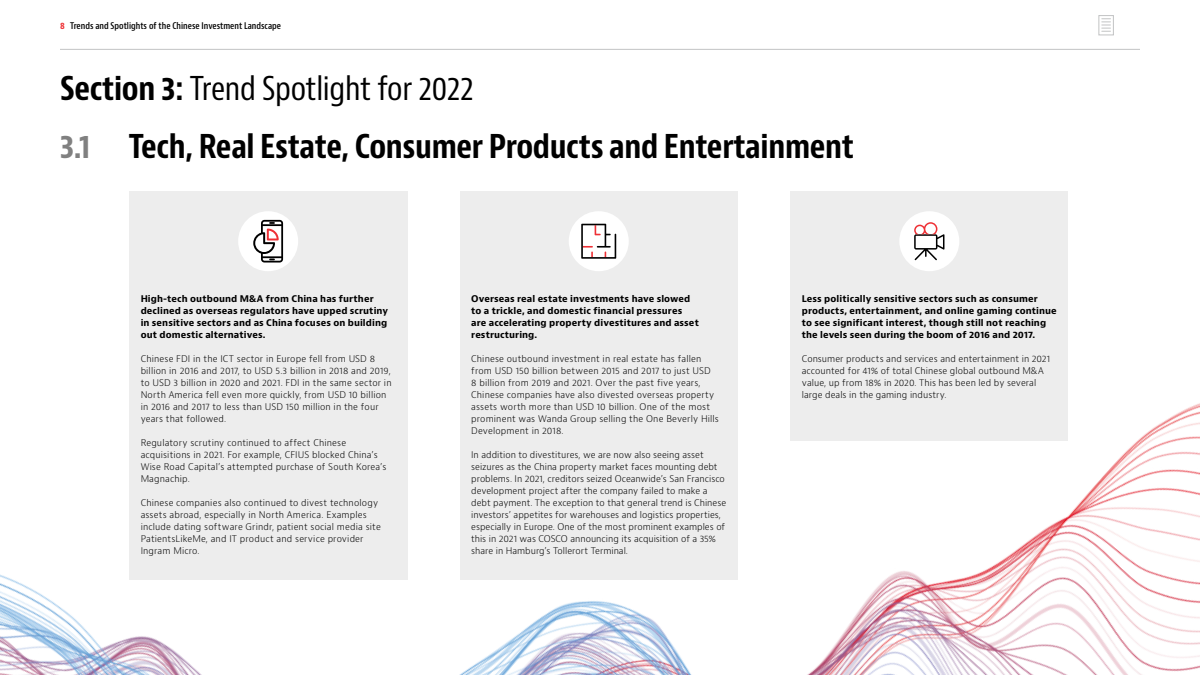
<style>
.page{position:relative;width:1200px;height:675px;background:#fff}
.page>*{position:absolute;margin:0;border:0;box-sizing:border-box;transform-origin:0 0}
.t1{font:700 condensed 32px "Baker Mc Kenzie Bernini";letter-spacing:-.01em;color:#000}
.t2{font:condensed 32px "Baker Mc Kenzie Bernini";letter-spacing:-.01em;color:#000}
.t3{font:300 9px/12px "Baker Mc Kenzie Bernini";letter-spacing:.01em;color:#000}
.t4{font:700 9px/12px "Baker Mc Kenzie Bernini";letter-spacing:.01em;color:#000}
.t5{font:600 condensed 9px "Baker Mc Kenzie Bernini";color:#000}
.s1{font-weight:700;color:#ee3135}
.s2{font-weight:700}
.s3{color:#808080}
</style>
<div class="page">
<img style="left:0;top:15px;width:1200px;height:660px">
<div style="left:129px;top:192px;width:279px;height:388px;background:#ededed"></div>
<div style="left:460px;top:192px;width:278px;height:388px;background:#ededed"></div>
<div style="left:790px;top:192px;width:278px;height:250px;background:#ededed"></div>
<div style="left:899px;top:211px;width:60px;height:60px;background:#fff;border-radius:50%"></div>
<div style="left:569px;top:211px;width:60px;height:60px;background:#fff;border-radius:50%"></div>
<svg style="left:581px;top:224px;width:35px;height:35px"></svg>
<div style="left:238px;top:211px;width:60px;height:60px;background:#fff;border-radius:50%"></div>
<svg style="left:253px;top:220px;width:30px;height:43px"></svg>
<svg style="left:914px;top:222px;width:30px;height:38px"></svg>
<p class="t5" style="left:60px;top:20px;width:223px"><span class="s1">8</span> Trends and Spotlights of the Chinese Investment Landscape</p>
<h1 class="t2" style="left:60px;top:69px;width:415px"><span class="s2">Section 3:</span> Trend Spotlight for 2022</h1>
<h1 class="t1" style="left:60px;top:127px;width:796px"><span class="s3">3.1</span> Tech, Real Estate, Consumer Products and Entertainment</h1>
<p class="t4" style="left:141px;top:293px;width:249px">High-tech outbound M&amp;A from China has further declined as overseas regulators have upped scrutiny in sensitive sectors and as China focuses on building out domestic alternatives.</p>
<p class="t3" style="left:141px;top:353px;width:252px">Chinese FDI in the ICT sector in Europe fell from USD 8 billion in 2016 and 2017, to USD 5.3 billion in 2018 and 2019, to USD 3 billion in 2020 and 2021. FDI in the same sector in North America fell even more quickly, from USD 10 billion in 2016 and 2017 to less than USD 150 million in the four years that followed.</p>
<p class="t3" style="left:141px;top:437px;width:247px">Regulatory scrutiny continued to affect Chinese acquisitions in 2021. For example, CFIUS blocked China’s Wise Road Capital’s attempted purchase of South Korea’s Magnachip.</p>
<p class="t3" style="left:141px;top:497px;width:242px">Chinese companies also continued to divest technology assets abroad, especially in North America. Examples include dating software Grindr, patient social media site PatientsLikeMe, and IT product and service provider Ingram Micro.</p>
<p class="t4" style="left:471px;top:293px;width:229px">Overseas real estate investments have slowed to a trickle, and domestic financial pressures are accelerating property divestitures and asset restructuring.</p>
<p class="t3" style="left:471px;top:353px;width:249px">Chinese outbound investment in real estate has fallen from USD 150 billion between 2015 and 2017 to just USD<br>8 billion from 2019 and 2021. Over the past five years, Chinese companies have also divested overseas property assets worth more than USD 10 billion. One of the most prominent was Wanda Group selling the One Beverly Hills Development in 2018.</p>
<p class="t3" style="left:471px;top:449px;width:257px">In addition to divestitures, we are now also seeing asset seizures as the China property market faces mounting debt problems. In 2021, creditors seized Oceanwide’s San Francisco development project after the company failed to make a debt payment. The exception to that general trend is Chinese investors’ appetites for warehouses and logistics properties, especially in Europe. One of the most prominent examples of this in 2021 was COSCO announcing its acquisition of a 35% share in Hamburg’s Tollerort Terminal.</p>
<p class="t4" style="left:802px;top:293px;width:257px">Less politically sensitive sectors such as consumer products, entertainment, and online gaming continue to see significant interest, though still not reaching the levels seen during the boom of 2016 and 2017.</p>
<p class="t3" style="left:802px;top:353px;width:250px">Consumer products and services and entertainment in 2021 accounted for 41% of total Chinese global outbound M&amp;A value, up from 18% in 2020. This has been led by several large deals in the gaming industry.</p>
</div>
